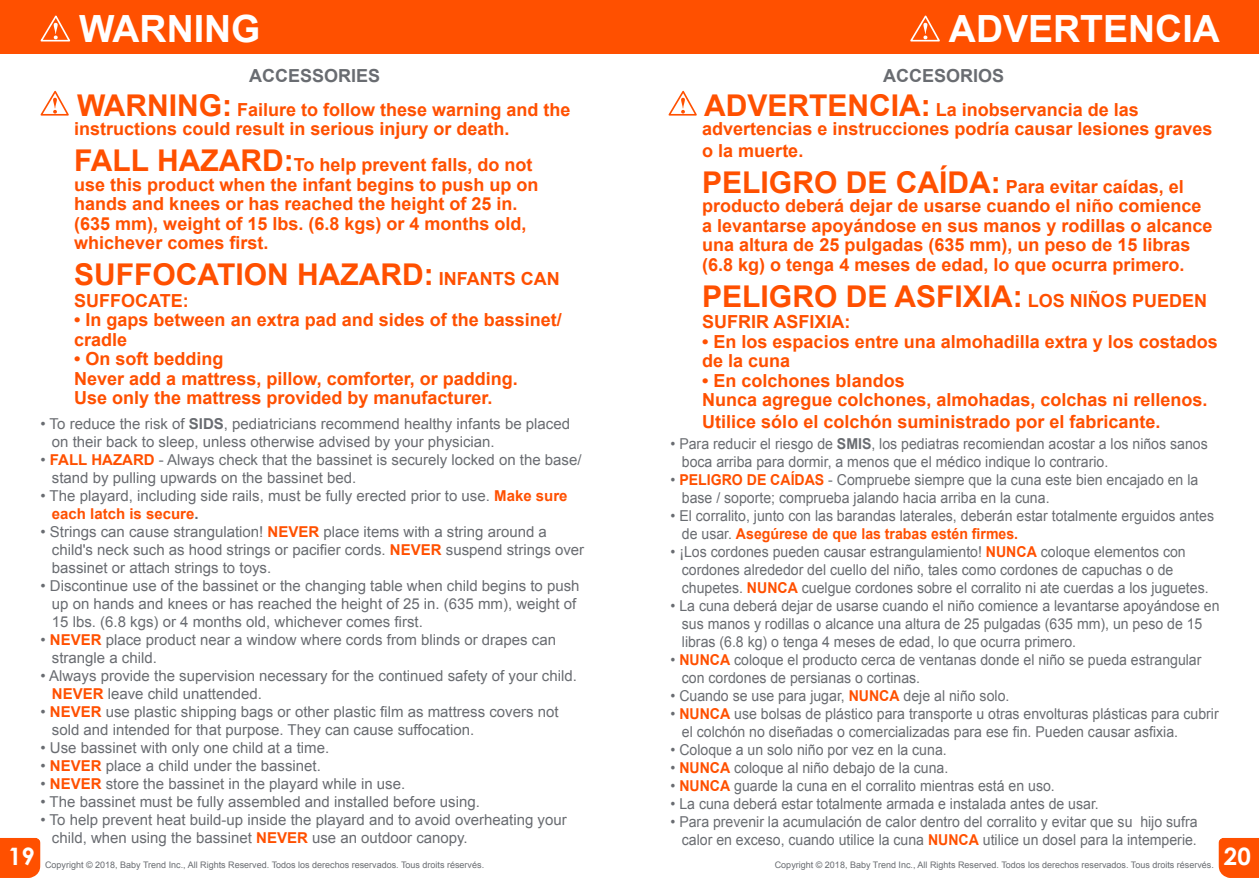
<style>
.page{position:relative;width:1259px;height:893px;background:#fff}
.page>*{position:absolute;margin:0;border:0;box-sizing:border-box;transform-origin:0 0}
.t1{font:700 37.5px "Arial";color:#fff}
.t2{font:700 30px "Arial";color:#ff5000}
.t3{font:700 24px "Century Gothic";color:#fff}
.t4{font:700 18px/19.5px "Arial";color:#ff5000}
.t5{font:700 18px "Arial";color:#696c71}
.t6{font:15px/18px "Arial";color:#696c71;scale:.94 1}
.t7{font:15px/18px "Arial";color:#696c71}
.t8{font:9px "Arial";color:#696c71}
.s1{font-size:30px}
.s2{font-size:18px}
.s3{font-weight:700}
.s4{font-weight:700;color:#ff5000}
</style>
<div class="page">
<div style="left:1218px;top:838px;width:41px;height:40px;background:#ff5000"></div>
<div style="left:629px;top:0;width:630px;height:54px;background:#ff5000"></div>
<svg style="left:910px;top:15px;width:30px;height:27px"></svg>
<div style="left:0;top:838px;width:40px;height:40px;background:#ff5000"></div>
<div style="left:0;top:0;width:629px;height:54px;background:#ff5000"></div>
<svg style="left:40px;top:15px;width:31px;height:27px"></svg>
<svg style="left:40px;top:90px;width:29px;height:26px"></svg>
<svg style="left:668px;top:90px;width:29px;height:26px"></svg>
<h1 class="t1" style="left:79px;top:7px;width:183px">WARNING</h1>
<h1 class="t1" style="left:949px;top:7px;width:272px">ADVERTENCIA</h1>
<p class="t5" style="left:249px;top:65px;width:133px">ACCESSORIES</p>
<p class="t5" style="left:883px;top:65px;width:123px">ACCESORIOS</p>
<p class="t4" style="left:74px;top:100px;width:497px"><span class="s1">WARNING:</span> Failure to follow these warning and the instructions could result in serious injury or death.</p>
<p class="t4" style="left:74px;top:155px;width:466px"><span class="s1">FALL HAZARD:</span>To help prevent falls, do not use this product when the infant begins to push up on hands and knees or has reached the height of 25 in. (635 mm), weight of 15 lbs. (6.8 kgs) or 4 months old, whichever comes first.</p>
<h2 class="t2" style="left:74px;top:258px;width:487px">SUFFOCATION HAZARD: <span class="s2">INFANTS CAN</span></h2>
<p class="t4" style="left:74px;top:291px;width:116px">SUFFOCATE:</p>
<p class="t4" style="left:74px;top:310px;width:489px">• In gaps between an extra pad and sides of the bassinet/ cradle</p>
<p class="t4" style="left:74px;top:349px;width:445px">• On soft bedding<br>Never add a mattress, pillow, comforter, or padding.<br>Use only the mattress provided by manufacturer.</p>
<p class="t7" style="left:52px;top:415px;width:520px;text-indent:-11px">• To reduce the risk of <span class="s3">SIDS</span>, pediatricians recommend healthy infants be placed on their back to sleep, unless otherwise advised by your physician.</p>
<p class="t7" style="left:52px;top:451px;width:531px;text-indent:-11px">• <span class="s4">FALL HAZARD</span> - Always check that the bassinet is securely locked on the base/ stand by pulling upwards on the bassinet bed.</p>
<p class="t7" style="left:52px;top:487px;width:517px;text-indent:-11px">• The playard, including side rails, must be fully erected prior to use. <span class="s4">Make sure each latch is secure</span><span class="s3">.</span></p>
<p class="t7" style="left:52px;top:523px;width:534px;text-indent:-11px">• Strings can cause strangulation! <span class="s4">NEVER</span> place items with a string around a child's neck such as hood strings or pacifier cords. <span class="s4">NEVER</span> suspend strings over bassinet or attach strings to toys.</p>
<p class="t7" style="left:52px;top:577px;width:529px;text-indent:-11px">• Discontinue use of the bassinet or the changing table when child begins to push up on hands and knees or has reached the height of 25 in. (635 mm), weight of<br>15 lbs. (6.8 kgs) or 4 months old, whichever comes first.</p>
<p class="t7" style="left:52px;top:631px;width:506px;text-indent:-11px">• <span class="s4">NEVER</span> place product near a window where cords from blinds or drapes can strangle a child.</p>
<p class="t7" style="left:52px;top:667px;width:526px;text-indent:-11px">• Always provide the supervision necessary for the continued safety of your child.<br><span class="s4">NEVER</span> leave child unattended.</p>
<p class="t7" style="left:52px;top:703px;width:508px;text-indent:-11px">• <span class="s4">NEVER</span> use plastic shipping bags or other plastic film as mattress covers not sold and intended for that purpose. They can cause suffocation.</p>
<p class="t7" style="left:41px;top:739px;width:290px">• Use bassinet with only one child at a time.</p>
<p class="t7" style="left:41px;top:757px;width:282px">• <span class="s4">NEVER</span> place a child under the bassinet.</p>
<p class="t7" style="left:41px;top:775px;width:366px">• <span class="s4">NEVER</span> store the bassinet in the playard while in use.</p>
<p class="t7" style="left:41px;top:793px;width:441px">• The bassinet must be fully assembled and installed before using.</p>
<p class="t7" style="left:52px;top:811px;width:516px;text-indent:-11px">• To help prevent heat build-up inside the playard and to avoid overheating your child, when using the bassinet <span class="s4">NEVER</span> use an outdoor canopy.</p>
<h3 class="t3" style="left:8px;top:842px;width:28px">19</h3>
<p class="t8" style="left:45px;top:858px;width:441px">Copyright © 2018, Baby Trend Inc., All Rights Reserved. Todos los derechos reservados. Tous droits réservés.</p>
<p class="t4" style="left:702px;top:100px;width:512px"><span class="s1">ADVERTENCIA:</span> La inobservancia de las advertencias e instrucciones podría causar lesiones graves</p>
<p class="t4" style="left:702px;top:132px;width:483px;line-height:36px">o la muerte.<br><span class="s1">PELIGRO DE CAÍDA:</span> Para evitar caídas, el</p>
<p class="t4" style="left:702px;top:196px;width:512px">producto deberá dejar de usarse cuando el niño comience a levantarse apoyándose en sus manos y rodillas o alcance una altura de 25 pulgadas (635 mm), un peso de 15 libras (6.8 kg) o tenga 4 meses de edad, lo que ocurra primero.</p>
<h2 class="t2" style="left:702px;top:279px;width:506px">PELIGRO DE ASFIXIA: <span class="s2">LOS NIÑOS PUEDEN</span></h2>
<p class="t4" style="left:702px;top:312px;width:150px">SUFRIR ASFIXIA:</p>
<p class="t4" style="left:702px;top:332px;width:517px">• En los espacios entre una almohadilla extra y los costados de la cuna</p>
<p class="t4" style="left:702px;top:371px;width:507px">• En colchones blandos<br>Nunca agregue colchones, almohadas, colchas ni rellenos.</p>
<p class="t4" style="left:702px;top:412px;width:460px">Utilice sólo el colchón suministrado por el fabricante.</p>
<p class="t6" style="left:682px;top:435px;width:561px;text-indent:-11px">• Para reducir el riesgo de <span class="s3">SMIS</span>, los pediatras recomiendan acostar a los niños sanos boca arriba para dormir, a menos que el médico indique lo contrario.</p>
<p class="t6" style="left:682px;top:471px;width:551px;text-indent:-11px">• <span class="s4">PELIGRO DE CAÍDAS</span> - Compruebe siempre que la cuna este bien encajado en la base / soporte; comprueba jalando hacia arriba en la cuna.</p>
<p class="t6" style="left:682px;top:507px;width:567px;text-indent:-11px">• El corralito, junto con las barandas laterales, deberán estar totalmente erguidos antes de usar. <span class="s4">Asegúrese de que las trabas estén firmes.</span></p>
<p class="t6" style="left:682px;top:543px;width:562px;text-indent:-11px">• ¡Los cordones pueden causar estrangulamiento! <span class="s4">NUNCA</span> coloque elementos con cordones alrededor del cuello del niño, tales como cordones de capuchas o de chupetes. <span class="s4">NUNCA</span> cuelgue cordones sobre el corralito ni ate cuerdas a los juguetes.</p>
<p class="t6" style="left:682px;top:597px;width:573px;text-indent:-11px">• La cuna deberá dejar de usarse cuando el niño comience a levantarse apoyándose en sus manos y rodillas o alcance una altura de 25 pulgadas (635 mm), un peso de 15 libras (6.8 kg) o tenga 4 meses de edad, lo que ocurra primero.</p>
<p class="t6" style="left:682px;top:651px;width:554px;text-indent:-11px">• <span class="s4">NUNCA</span> coloque el producto cerca de ventanas donde el niño se pueda estrangular con cordones de persianas o cortinas.</p>
<p class="t6" style="left:670px;top:687px;width:362px">• Cuando se use para jugar, <span class="s4">NUNCA</span> deje al niño solo.</p>
<p class="t6" style="left:682px;top:705px;width:572px;text-indent:-11px">• <span class="s4">NUNCA</span> use bolsas de plástico para transporte u otras envolturas plásticas para cubrir el colchón no diseñadas o comercializadas para ese fin. Pueden causar asfixia.</p>
<p class="t6" style="left:670px;top:741px;width:295px">• Coloque a un solo niño por vez en la cuna.</p>
<p class="t6" style="left:670px;top:759px;width:297px">• <span class="s4">NUNCA</span> coloque al niño debajo de la cuna.</p>
<p class="t6" style="left:670px;top:777px;width:410px">• <span class="s4">NUNCA</span> guarde la cuna en el corralito mientras está en uso.</p>
<p class="t6" style="left:670px;top:795px;width:457px">• La cuna deberá estar totalmente armada e instalada antes de usar.</p>
<p class="t6" style="left:670px;top:813px;width:562px;text-align:right">• Para prevenir la acumulación de calor dentro del corralito y evitar que su hijo sufra calor en exceso, cuando utilice la cuna <span class="s4">NUNCA</span> utilice un dosel para la intemperie.</p>
<h3 class="t3" style="left:1224px;top:842px;width:28px">20</h3>
<p class="t8" style="left:775px;top:858px;width:441px">Copyright © 2018, Baby Trend Inc., All Rights Reserved. Todos los derechos reservados. Tous droits réservés.</p>
</div>
